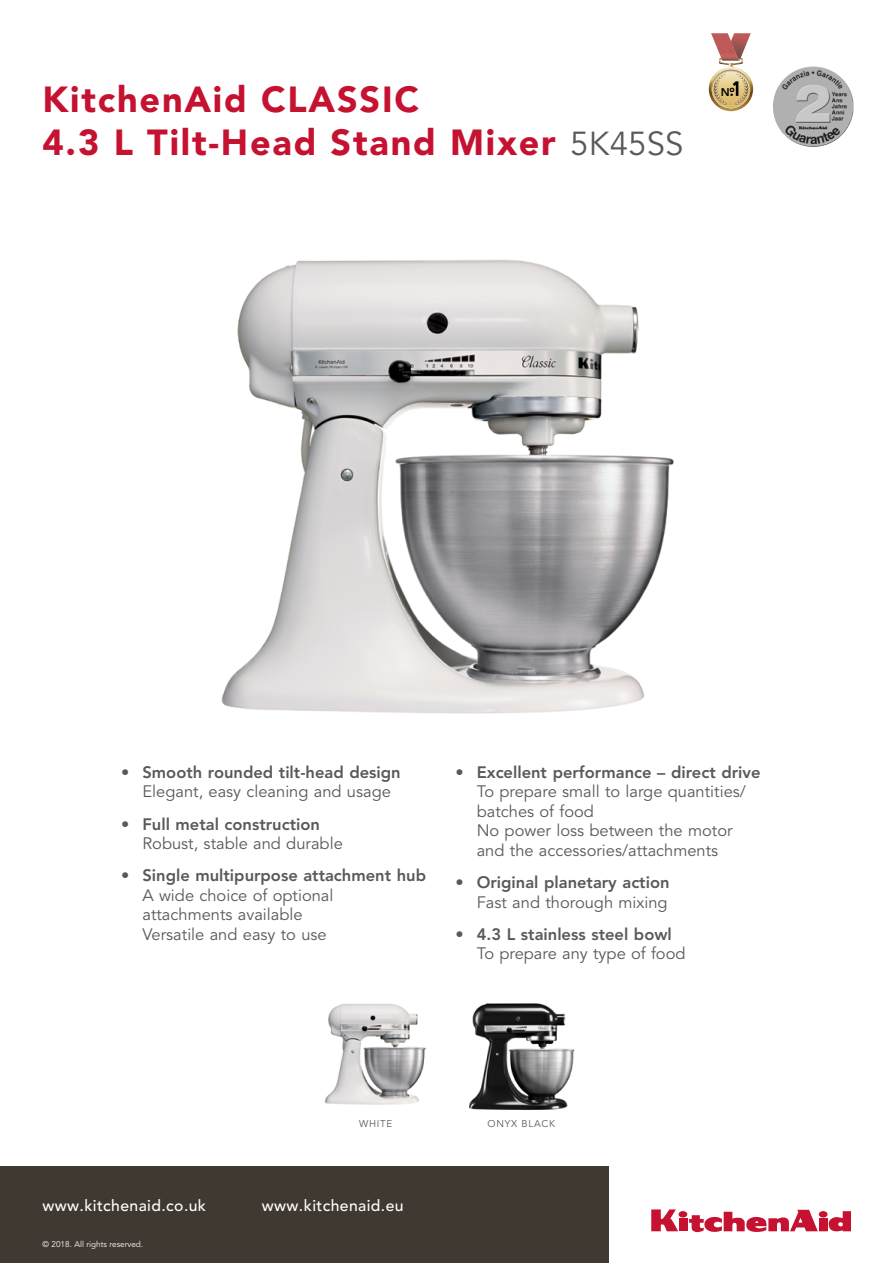
<style>
.page{position:relative;width:893px;height:1263px;background:#fff}
.page>*{position:absolute;margin:0;border:0;box-sizing:border-box;transform-origin:0 0}
.t1{font:900 36px/43.2px "Avenir LT Std";letter-spacing:.05em;color:#c41230}
.t2{font:16.5px/19.5px "Avenir LT Std";color:#58595b}
.t3{font:800 16.5px "Avenir LT Std";color:#58595b}
.t4{font:500 15.75px "Avenir LT Std";letter-spacing:.025em;color:#fff}
.t5{font:800 11.1px "Avenir";color:#000}
.t6{font:9.75px "Avenir LT Std";letter-spacing:.075em;color:#58595b}
.t7{font:8.25px "Avenir LT Std";color:#fff}
.s1{font-weight:400;font-size:33px;color:#58595b}
.s2{font-size:15.45px}
</style>
<div class="page">
<img style="left:221px;top:260px;width:453px;height:454px">
<div style="left:0;top:1166px;width:609px;height:97px;background:#403932"></div>
<div style="left:679px;top:1218px;width:8px;height:13px;background:#c41230"></div>
<svg style="left:651px;top:1209px;width:27px;height:22px"></svg>
<div style="left:679px;top:1211px;width:8px;height:6px;background:#c41230;border-radius:50%"></div>
<svg style="left:689px;top:1210px;width:162px;height:23px"></svg>
<img style="left:773px;top:66px;width:81px;height:81px;border-radius:40px">
<img style="left:324px;top:1003px;width:102px;height:102px">
<img style="left:469px;top:1003px;width:106px;height:106px">
<svg style="left:709px;top:33px;width:44px;height:78px"></svg>
<h1 class="t1" style="left:43px;top:78px;width:642px">KitchenAid CLASSIC<br>4.3 L Tilt-Head Stand Mixer <span class="s1">5K45SS</span></h1>
<p class="t5" style="left:721px;top:83px;width:15px">N <span class="s2">.</span><sup>o</sup></p>
<p class="t3" style="left:121px;top:762px;width:281px">• Smooth rounded tilt-head design</p>
<p class="t2" style="left:142px;top:782px;width:250px">Elegant, easy cleaning and usage</p>
<p class="t3" style="left:121px;top:814px;width:200px">• Full metal construction</p>
<p class="t2" style="left:142px;top:834px;width:202px">Robust, stable and durable</p>
<p class="t3" style="left:121px;top:866px;width:306px">• Single multipurpose attachment hub</p>
<p class="t2" style="left:142px;top:886px;width:193px">A wide choice of optional attachments available<br>Versatile and easy to use</p>
<p class="t3" style="left:455px;top:762px;width:307px">• Excellent performance – direct drive</p>
<p class="t2" style="left:477px;top:782px;width:271px">To prepare small to large quantities/ batches of food<br>No power loss between the motor and the accessories/attachments</p>
<p class="t3" style="left:455px;top:873px;width:216px">• Original planetary action</p>
<p class="t2" style="left:477px;top:893px;width:192px">Fast and thorough mixing</p>
<p class="t3" style="left:455px;top:924px;width:218px">• 4.3 L stainless steel bowl</p>
<p class="t2" style="left:477px;top:944px;width:210px">To prepare any type of food</p>
<p class="t6" style="left:359px;top:1118px;width:35px">WHITE</p>
<p class="t6" style="left:487px;top:1118px;width:69px">ONYX BLACK</p>
<p class="t4" style="left:43px;top:1196px;width:165px">www.kitchenaid.co.uk</p>
<p class="t4" style="left:262px;top:1196px;width:143px">www.kitchenaid.eu</p>
<p class="t7" style="left:43px;top:1239px;width:102px">© 2018. All rights reserved.</p>
</div>
